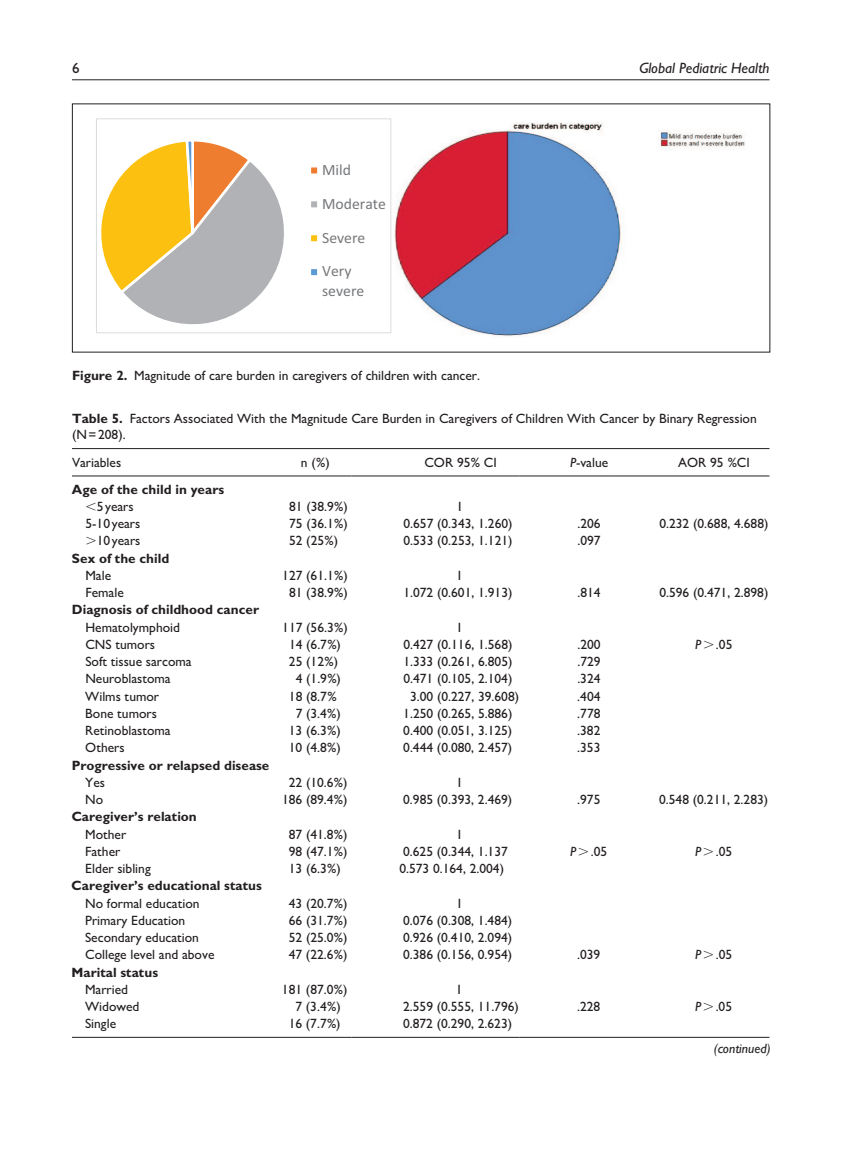
<style>
.page{position:relative;width:864px;height:1161px;background:#fff}
.page>*{position:absolute;margin:0;border:0;box-sizing:border-box;transform-origin:0 0}
.t1{font:15.75px/33.9px "Calibri";color:#76787b}
.t2{font:italic 500 15px "Gill Sans MT Pro";color:#231f20}
.t3{font:500 15px "Gill Sans MT Pro";color:#231f20}
.t4{font:500 13.5px/15.8px "Gill Sans MT Pro";color:#231f20}
.t5{font:700 13.5px "Gill Sans MT Pro";color:#231f20}
.t6{font:italic 500 13.5px "Gill Sans MT Pro";color:#231f20}
.s1{font-weight:700}
.s2{font-style:italic}
</style>
<div class="page">
<hr style="left:72px;top:80px;width:698px;height:1px;background:#231f20">
<hr style="left:72px;top:448px;width:698px;height:1px;background:#231f20">
<hr style="left:72px;top:476px;width:159px;height:1px;background:#231f20">
<hr style="left:231px;top:476px;width:120px;height:1px;background:#231f20">
<hr style="left:351px;top:476px;width:169px;height:1px;background:#231f20">
<hr style="left:520px;top:476px;width:90px;height:1px;background:#231f20">
<hr style="left:610px;top:476px;width:160px;height:1px;background:#231f20">
<hr style="left:72px;top:1037px;width:159px;height:1px;background:#231f20">
<hr style="left:231px;top:1037px;width:120px;height:1px;background:#231f20">
<hr style="left:351px;top:1037px;width:169px;height:1px;background:#231f20">
<hr style="left:520px;top:1037px;width:90px;height:1px;background:#231f20">
<hr style="left:610px;top:1037px;width:160px;height:1px;background:#231f20">
<div style="left:96px;top:118px;width:295px;height:215px;border:1px solid #dbdcde"></div>
<svg style="left:101px;top:141px;width:183px;height:184px"></svg>
<div style="left:308px;top:165px;width:12px;height:11px;background:#ee7d2f;border:3px solid #fff"></div>
<div style="left:308px;top:199px;width:12px;height:11px;background:#b1b2b6;border:3px solid #fff"></div>
<div style="left:308px;top:233px;width:12px;height:11px;background:#fcc011;border:3px solid #fff"></div>
<div style="left:308px;top:267px;width:12px;height:11px;background:#5c9ad3;border:3px solid #fff"></div>
<img style="left:394px;top:122px;width:351px;height:215px">
<p class="t3" style="left:72px;top:59px;width:9px">6</p>
<p class="t2" style="left:639px;top:59px;width:132px">Global Pediatric Health</p>
<p class="t1" style="left:322px;top:153px;width:65px">Mild<br>Moderate<br>Severe<br>Very</p>
<p class="t1" style="left:322px;top:274px;width:44px">severe</p>
<p class="t4" style="left:72px;top:368px;width:410px"><span class="s1">Figure 2.</span> Magnitude of care burden in caregivers of children with cancer.</p>
<p class="t4" style="left:72px;top:411px;width:686px"><span class="s1">Table 5.</span> Factors Associated With the Magnitude Care Burden in Caregivers of Children With Cancer by Binary Regression (N=208).</p>
<p class="t4" style="left:72px;top:454px;width:51px">Variables</p>
<p class="t4" style="left:301px;top:454px;width:30px">n (%)</p>
<p class="t4" style="left:424px;top:454px;width:74px">COR 95% CI</p>
<p class="t4" style="left:570px;top:454px;width:40px"><span class="s2">P</span>-value</p>
<p class="t4" style="left:678px;top:454px;width:73px">AOR 95 %CI</p>
<p class="t5" style="left:72px;top:481px;width:154px">Age of the child in years</p>
<p class="t4" style="left:97px;top:498px;width:38px">5years</p>
<p class="t4" style="left:289px;top:498px;width:60px">81 (38.9%)</p>
<p class="t4" style="left:456px;top:498px;width:8px">1</p>
<p class="t4" style="left:85px;top:516px;width:56px">5-10years</p>
<p class="t4" style="left:289px;top:516px;width:60px">75 (36.1%)</p>
<p class="t4" style="left:404px;top:516px;width:111px">0.657 (0.343, 1.260)</p>
<p class="t4" style="left:577px;top:516px;width:25px">.206</p>
<p class="t4" style="left:659px;top:516px;width:111px">0.232 (0.688, 4.688)</p>
<p class="t4" style="left:97px;top:533px;width:45px">10years</p>
<p class="t4" style="left:289px;top:533px;width:51px">52 (25%)</p>
<p class="t4" style="left:403px;top:533px;width:111px">0.533 (0.253, 1.121)</p>
<p class="t4" style="left:577px;top:533px;width:25px">.097</p>
<p class="t5" style="left:72px;top:550px;width:99px">Sex of the child</p>
<p class="t4" style="left:85px;top:567px;width:27px">Male</p>
<p class="t4" style="left:282px;top:567px;width:67px">127 (61.1%)</p>
<p class="t4" style="left:456px;top:567px;width:8px">1</p>
<p class="t4" style="left:85px;top:585px;width:40px">Female</p>
<p class="t4" style="left:289px;top:585px;width:60px">81 (38.9%)</p>
<p class="t4" style="left:403px;top:585px;width:111px">1.072 (0.601, 1.913)</p>
<p class="t4" style="left:577px;top:585px;width:25px">.814</p>
<p class="t4" style="left:659px;top:585px;width:111px">0.596 (0.471, 2.898)</p>
<p class="t5" style="left:72px;top:601px;width:189px">Diagnosis of childhood cancer</p>
<p class="t4" style="left:85px;top:619px;width:96px">Hematolymphoid</p>
<p class="t4" style="left:282px;top:619px;width:67px">117 (56.3%)</p>
<p class="t4" style="left:456px;top:619px;width:8px">1</p>
<p class="t4" style="left:85px;top:636px;width:71px">CNS tumors</p>
<p class="t4" style="left:289px;top:636px;width:53px">14 (6.7%)</p>
<p class="t4" style="left:403px;top:636px;width:111px">0.427 (0.116, 1.568)</p>
<p class="t4" style="left:577px;top:636px;width:25px">.200</p>
<p class="t4" style="left:695px;top:636px;width:39px"><span class="s2">P</span> .05</p>
<p class="t4" style="left:85px;top:654px;width:108px">Soft tissue sarcoma</p>
<p class="t4" style="left:289px;top:654px;width:51px">25 (12%)</p>
<p class="t4" style="left:403px;top:654px;width:111px">1.333 (0.261, 6.805)</p>
<p class="t4" style="left:577px;top:654px;width:25px">.729</p>
<p class="t4" style="left:85px;top:671px;width:87px">Neuroblastoma</p>
<p class="t4" style="left:296px;top:671px;width:47px">4 (1.9%)</p>
<p class="t4" style="left:403px;top:671px;width:111px">0.471 (0.105, 2.104)</p>
<p class="t4" style="left:577px;top:671px;width:25px">.324</p>
<p class="t4" style="left:85px;top:688px;width:75px">Wilms tumor</p>
<p class="t4" style="left:289px;top:688px;width:49px">18 (8.7%</p>
<p class="t4" style="left:410px;top:688px;width:111px">3.00 (0.227, 39.608)</p>
<p class="t4" style="left:577px;top:688px;width:25px">.404</p>
<p class="t4" style="left:85px;top:705px;width:73px">Bone tumors</p>
<p class="t4" style="left:296px;top:705px;width:47px">7 (3.4%)</p>
<p class="t4" style="left:403px;top:705px;width:111px">1.250 (0.265, 5.886)</p>
<p class="t4" style="left:577px;top:705px;width:25px">.778</p>
<p class="t4" style="left:85px;top:723px;width:87px">Retinoblastoma</p>
<p class="t4" style="left:289px;top:723px;width:53px">13 (6.3%)</p>
<p class="t4" style="left:403px;top:723px;width:111px">0.400 (0.051, 3.125)</p>
<p class="t4" style="left:577px;top:723px;width:25px">.382</p>
<p class="t4" style="left:85px;top:740px;width:41px">Others</p>
<p class="t4" style="left:289px;top:740px;width:53px">10 (4.8%)</p>
<p class="t4" style="left:403px;top:740px;width:111px">0.444 (0.080, 2.457)</p>
<p class="t4" style="left:577px;top:740px;width:25px">.353</p>
<p class="t5" style="left:72px;top:757px;width:199px">Progressive or relapsed disease</p>
<p class="t4" style="left:85px;top:774px;width:21px">Yes</p>
<p class="t4" style="left:289px;top:774px;width:60px">22 (10.6%)</p>
<p class="t4" style="left:456px;top:774px;width:8px">1</p>
<p class="t4" style="left:85px;top:792px;width:19px">No</p>
<p class="t4" style="left:282px;top:792px;width:67px">186 (89.4%)</p>
<p class="t4" style="left:403px;top:792px;width:111px">0.985 (0.393, 2.469)</p>
<p class="t4" style="left:577px;top:792px;width:25px">.975</p>
<p class="t4" style="left:659px;top:792px;width:111px">0.548 (0.211, 2.283)</p>
<p class="t5" style="left:72px;top:808px;width:127px">Caregiver’s relation</p>
<p class="t4" style="left:85px;top:826px;width:43px">Mother</p>
<p class="t4" style="left:289px;top:826px;width:60px">87 (41.8%)</p>
<p class="t4" style="left:456px;top:826px;width:8px">1</p>
<p class="t4" style="left:85px;top:843px;width:37px">Father</p>
<p class="t4" style="left:289px;top:843px;width:60px">98 (47.1%)</p>
<p class="t4" style="left:403px;top:843px;width:106px">0.625 (0.344, 1.137</p>
<p class="t4" style="left:570px;top:843px;width:39px"><span class="s2">P</span> .05</p>
<p class="t4" style="left:695px;top:843px;width:39px"><span class="s2">P</span> .05</p>
<p class="t4" style="left:85px;top:861px;width:67px">Elder sibling</p>
<p class="t4" style="left:289px;top:861px;width:53px">13 (6.3%)</p>
<p class="t4" style="left:399px;top:861px;width:106px">0.573 0.164, 2.004)</p>
<p class="t5" style="left:72px;top:877px;width:192px">Caregiver’s educational status</p>
<p class="t4" style="left:85px;top:895px;width:116px">No formal education</p>
<p class="t4" style="left:289px;top:895px;width:60px">43 (20.7%)</p>
<p class="t4" style="left:456px;top:895px;width:8px">1</p>
<p class="t4" style="left:85px;top:912px;width:102px">Primary Education</p>
<p class="t4" style="left:289px;top:912px;width:60px">66 (31.7%)</p>
<p class="t4" style="left:403px;top:912px;width:111px">0.076 (0.308, 1.484)</p>
<p class="t4" style="left:85px;top:930px;width:115px">Secondary education</p>
<p class="t4" style="left:289px;top:930px;width:60px">52 (25.0%)</p>
<p class="t4" style="left:403px;top:930px;width:111px">0.926 (0.410, 2.094)</p>
<p class="t4" style="left:85px;top:947px;width:131px">College level and above</p>
<p class="t4" style="left:289px;top:947px;width:60px">47 (22.6%)</p>
<p class="t4" style="left:403px;top:947px;width:111px">0.386 (0.156, 0.954)</p>
<p class="t4" style="left:577px;top:947px;width:25px">.039</p>
<p class="t4" style="left:695px;top:947px;width:39px"><span class="s2">P</span> .05</p>
<p class="t5" style="left:72px;top:964px;width:88px">Marital status</p>
<p class="t4" style="left:85px;top:981px;width:45px">Married</p>
<p class="t4" style="left:282px;top:981px;width:67px">181 (87.0%)</p>
<p class="t4" style="left:456px;top:981px;width:8px">1</p>
<p class="t4" style="left:85px;top:999px;width:56px">Widowed</p>
<p class="t4" style="left:295px;top:999px;width:47px">7 (3.4%)</p>
<p class="t4" style="left:403px;top:999px;width:117px">2.559 (0.555, 11.796)</p>
<p class="t4" style="left:577px;top:999px;width:25px">.228</p>
<p class="t4" style="left:695px;top:999px;width:39px"><span class="s2">P</span> .05</p>
<p class="t4" style="left:85px;top:1016px;width:33px">Single</p>
<p class="t4" style="left:289px;top:1016px;width:53px">16 (7.7%)</p>
<p class="t4" style="left:403px;top:1016px;width:111px">0.872 (0.290, 2.623)</p>
<p class="t6" style="left:714px;top:1040px;width:58px">(continued)</p>
</div>
